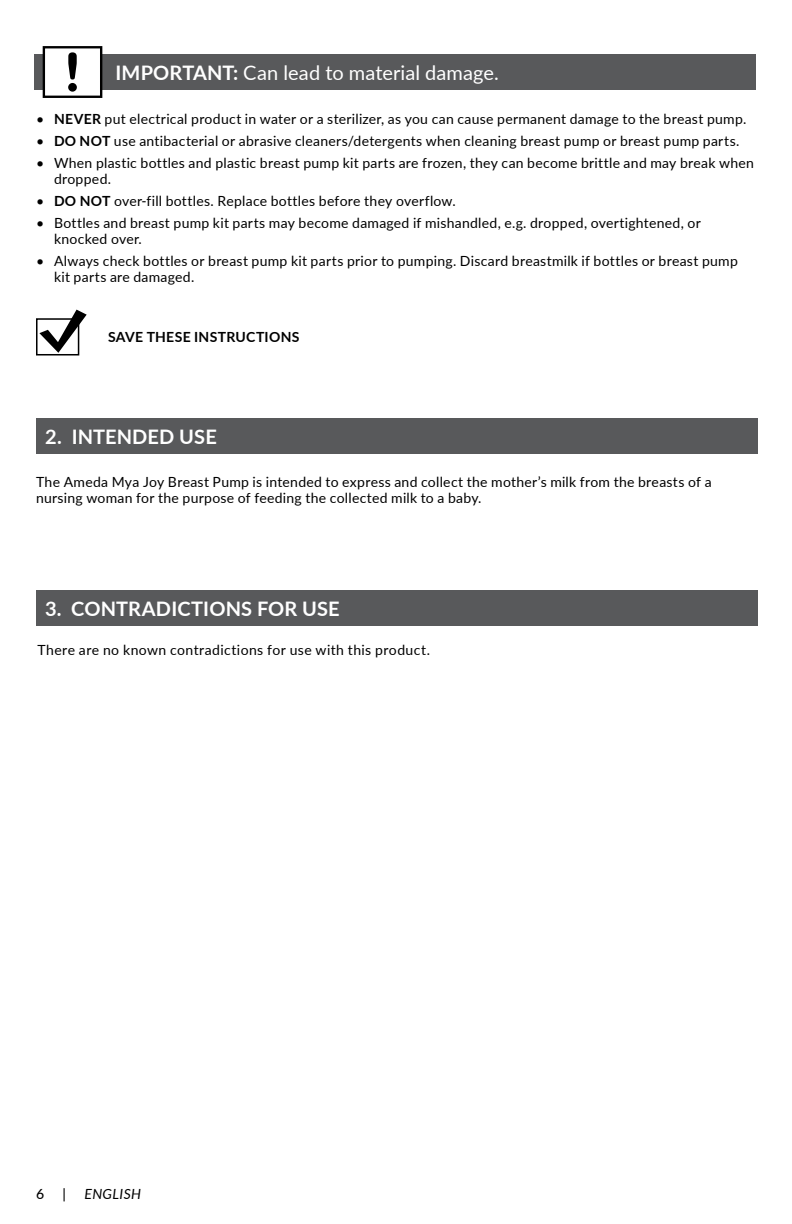
<style>
.page{position:relative;width:792px;height:1224px;background:#fff}
.page>*{position:absolute;margin:0;border:0;box-sizing:border-box;transform-origin:0 0}
.t1{font:700 53px "Helvetica Rounded";color:#000}
.t2{font:700 20px "Lato";letter-spacing:.01em;color:#fff}
.t3{font:20px "Lato";letter-spacing:.005em;color:#fff}
.t4{font:14px/16px "Lato";letter-spacing:.02em;color:#000}
.t5{font:700 14px "Lato";letter-spacing:.02em;color:#000}
.t6{font:italic 14px "Lato";letter-spacing:.025em;color:#000}
.t7{font:500 14px "Lato";color:#000}
.s1{font-weight:700}
</style>
<div class="page">
<div style="left:35px;top:54px;width:721px;height:36px;background:#58595b"></div>
<div style="left:44px;top:47px;width:57px;height:50px;background:#fff"></div>
<div style="left:43px;top:46px;width:59px;height:52px;border:2px solid #000"></div>
<svg style="left:39px;top:310px;width:48px;height:43px"></svg>
<div style="left:36px;top:318px;width:43px;height:38px;border:2px solid #000"></div>
<div style="left:36px;top:418px;width:721px;height:36px;background:#58595b"></div>
<div style="left:36px;top:590px;width:721px;height:36px;background:#58595b"></div>
<h1 class="t1" style="left:64px;top:40px;width:18px">!</h1>
<h2 class="t3" style="left:116px;top:58px;width:385px"><span class="s1">IMPORTANT:</span> Can lead to material damage.</h2>
<p class="t4" style="left:36px;top:110px;width:712px">• <span class="s1">NEVER</span> put electrical product in water or a sterilizer, as you can cause permanent damage to the breast pump.</p>
<p class="t4" style="left:36px;top:132px;width:705px">• <span class="s1">DO NOT</span> use antibacterial or abrasive cleaners/detergents when cleaning breast pump or breast pump parts.</p>
<p class="t4" style="left:54px;top:154px;width:701px;text-indent:-18px">• When plastic bottles and plastic breast pump kit parts are frozen, they can become brittle and may break when dropped.</p>
<p class="t4" style="left:36px;top:192px;width:421px">• <span class="s1">DO NOT</span> over-fill bottles. Replace bottles before they overflow.</p>
<p class="t4" style="left:54px;top:214px;width:648px;text-indent:-18px">• Bottles and breast pump kit parts may become damaged if mishandled, e.g. dropped, overtightened, or knocked over.</p>
<p class="t4" style="left:54px;top:252px;width:685px;text-indent:-18px">• Always check bottles or breast pump kit parts prior to pumping. Discard breastmilk if bottles or breast pump kit parts are damaged.</p>
<p class="t5" style="left:108px;top:327px;width:193px">SAVE THESE INSTRUCTIONS</p>
<h2 class="t2" style="left:45px;top:422px;width:173px">2. INTENDED USE</h2>
<p class="t4" style="left:36px;top:473px;width:677px">The Ameda Mya Joy Breast Pump is intended to express and collect the mother’s milk from the breasts of a nursing woman for the purpose of feeding the collected milk to a baby.</p>
<h2 class="t2" style="left:45px;top:594px;width:296px">3. CONTRADICTIONS FOR USE</h2>
<p class="t4" style="left:37px;top:641px;width:394px">There are no known contradictions for use with this product.</p>
<p class="t7" style="left:36px;top:1184px;width:10px">6</p>
<p class="t7" style="left:63px;top:1184px;width:5px">|</p>
<p class="t6" style="left:85px;top:1184px;width:58px">ENGLISH</p>
</div>
